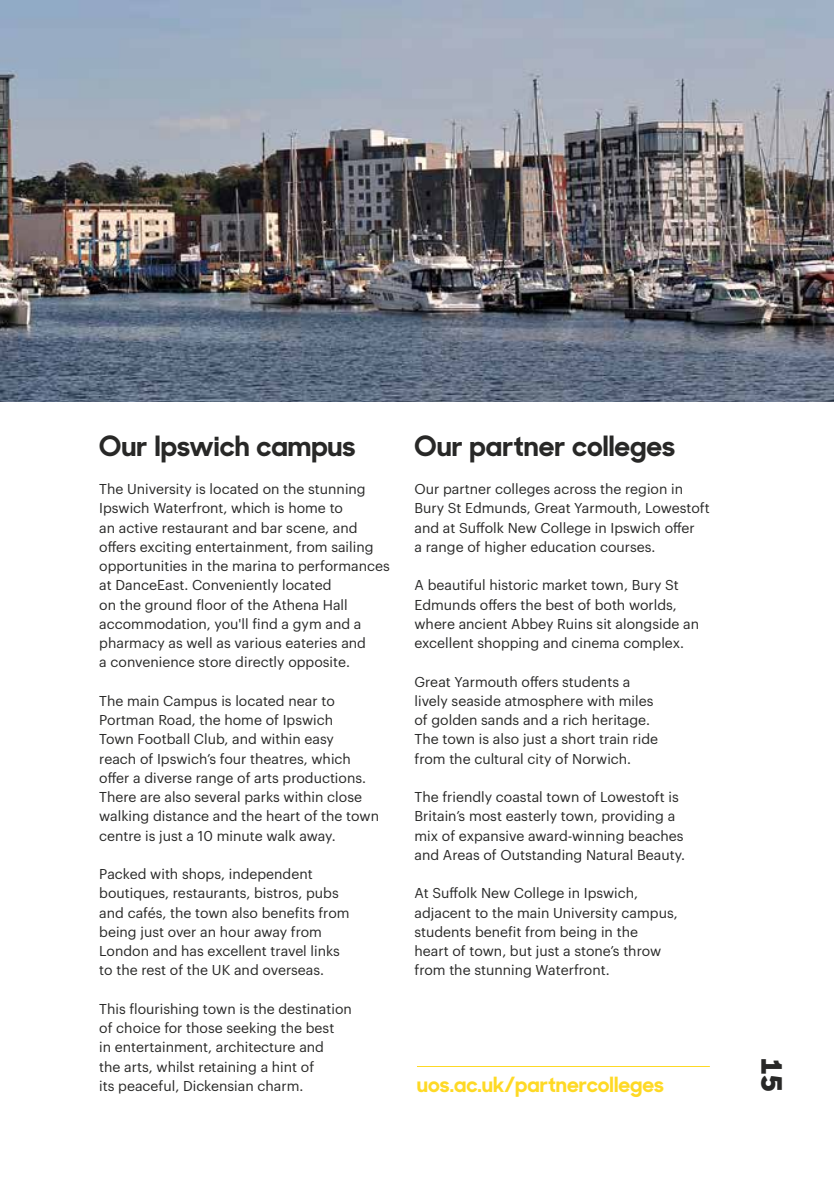
<style>
.page{position:relative;width:834px;height:1191px;background:#fff}
.page>*{position:absolute;margin:0;border:0;box-sizing:border-box;transform-origin:0 0}
.t1{font:700 28px "Sharp Sans No 1";color:#282827}
.t2{font:800 28px "Sharp Sans No 1";color:#282827}
.t3{font:700 21px "Sharp Sans No 1";color:#fed925}
.t4{font:14px/19.2px "Graphik";color:#282827}
</style>
<div class="page">
<hr style="left:417px;top:1066px;width:292px;height:1px;background:#fed925">
<img style="left:0;top:0;width:833px;height:402px">
<h1 class="t1" style="left:99px;top:424px;width:258px">Our Ipswich campus</h1>
<p class="t4" style="left:99px;top:478px;width:292px">The University is located on the stunning Ipswich Waterfront, which is home to<br>an active restaurant and bar scene, and offers exciting entertainment, from sailing opportunities in the marina to performances at DanceEast. Conveniently located<br>on the ground floor of the Athena Hall accommodation, you'll find a gym and a pharmacy as well as various eateries and<br>a convenience store directly opposite.</p>
<p class="t4" style="left:99px;top:690px;width:281px">The main Campus is located near to Portman Road, the home of Ipswich<br>Town Football Club, and within easy<br>reach of Ipswich’s four theatres, which offer a diverse range of arts productions.<br>There are also several parks within close walking distance and the heart of the town centre is just a 10 minute walk away.</p>
<p class="t4" style="left:99px;top:863px;width:252px">Packed with shops, independent boutiques, restaurants, bistros, pubs and cafés, the town also benefits from being just over an hour away from London and has excellent travel links to the rest of the UK and overseas.</p>
<p class="t4" style="left:99px;top:998px;width:254px">This flourishing town is the destination of choice for those seeking the best<br>in entertainment, architecture and<br>the arts, whilst retaining a hint of<br>its peaceful, Dickensian charm.</p>
<h1 class="t1" style="left:414px;top:424px;width:262px">Our partner colleges</h1>
<p class="t4" style="left:414px;top:478px;width:297px">Our partner colleges across the region in Bury St Edmunds, Great Yarmouth, Lowestoft and at Suffolk New College in Ipswich offer<br>a range of higher education courses.</p>
<p class="t4" style="left:414px;top:574px;width:286px">A beautiful historic market town, Bury St Edmunds offers the best of both worlds, where ancient Abbey Ruins sit alongside an excellent shopping and cinema complex.</p>
<p class="t4" style="left:414px;top:670px;width:245px">Great Yarmouth offers students a lively seaside atmosphere with miles of golden sands and a rich heritage.<br>The town is also just a short train ride from the cultural city of Norwich.</p>
<p class="t4" style="left:414px;top:786px;width:272px">The friendly coastal town of Lowestoft is Britain’s most easterly town, providing a mix of expansive award-winning beaches and Areas of Outstanding Natural Beauty.</p>
<p class="t4" style="left:414px;top:882px;width:264px">At Suffolk New College in Ipswich, adjacent to the main University campus, students benefit from being in the<br>heart of town, but just a stone’s throw from the stunning Waterfront.</p>
<h2 class="t3" style="left:417px;top:1068px;width:248px">uos.ac.uk/partnercolleges</h2>
<h1 class="t2" style="left:792px;top:1058px;width:35px;rotate:90deg">15</h1>
</div>
